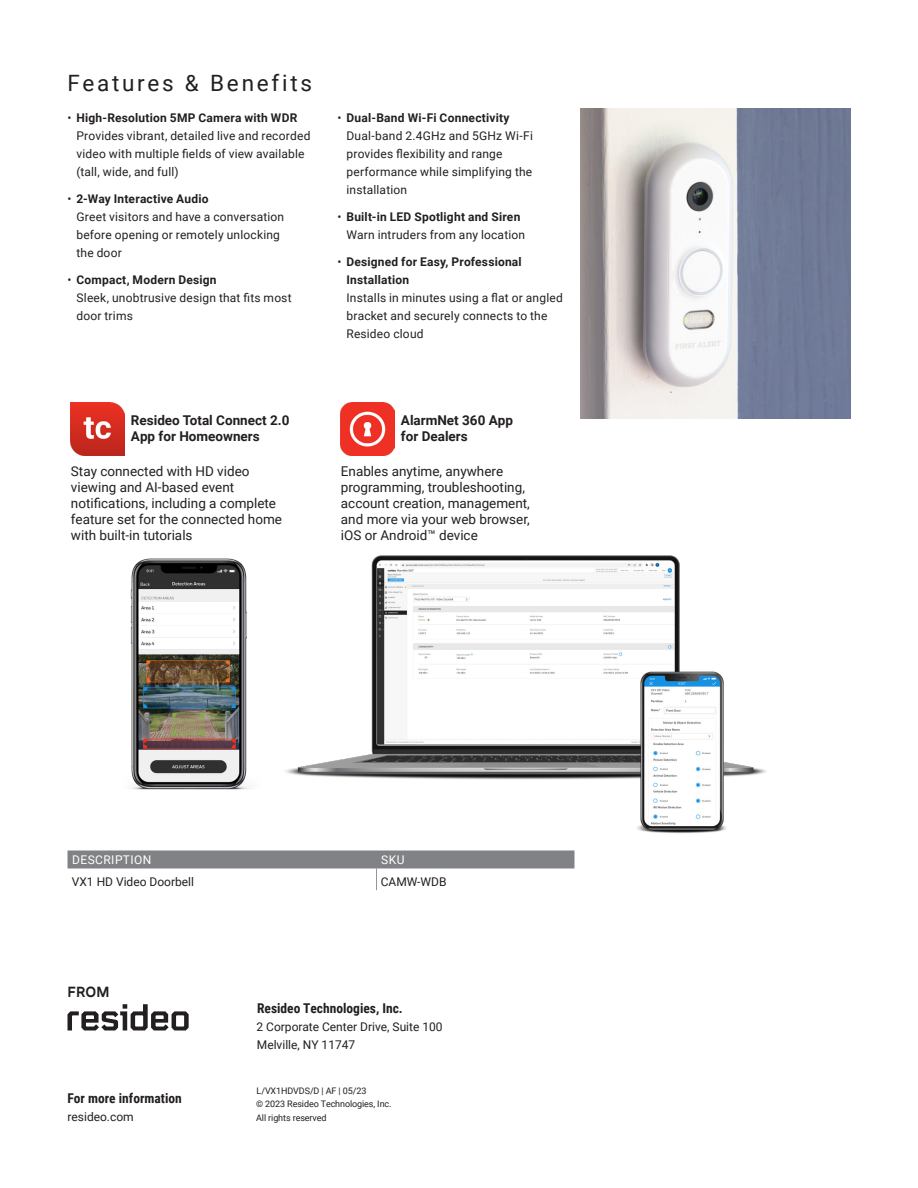
<style>
.page{position:relative;width:918px;height:1188px;background:#fff}
.page>*{position:absolute;margin:0;border:0;box-sizing:border-box;transform-origin:0 0}
.Datasheet__Sidebar_H{font:22.5px "Roboto";letter-spacing:.12em;color:#231f20}
.t1{font:14.55px "Roboto Flex";color:#231f20}
.t2{font:13.5px/16.2px "Roboto";color:#231f20}
.t3{font:700 13.5px/16.2px "Roboto";color:#231f20}
.Cover__Address_Block{font:700 13.5px "Roboto Condensed";color:#231f20}
.Cover__Address_Block-2{font:12px/18px "Roboto";letter-spacing:.015em;color:#231f20}
.Table__Body{font:12px "Roboto";color:#231f20}
.Table__Header__All_C{font:12px "Roboto";letter-spacing:.035em;color:#fff}
.Cover__Copyright{font:9px "Roboto";letter-spacing:-.01em;color:#231f20}
.s1{font-weight:700}
</style>
<div class="page">
<img style="left:285px;top:555px;width:481px;height:279px">
<img style="left:70px;top:402px;width:54px;height:54px">
<img style="left:340px;top:402px;width:54px;height:54px">
<svg style="left:68px;top:850px;width:506px;height:40px"></svg>
<img style="left:580px;top:109px;width:270px;height:309px">
<img style="left:130px;top:558px;width:120px;height:232px">
<svg style="left:68px;top:1004px;width:121px;height:26px"></svg>
<p class="Datasheet__Sidebar_H" style="left:68px;top:67px;width:246px">Features &amp; Benefits</p>
<p class="Cover__Address_Block-2" style="left:76px;top:108px;width:236px;text-indent:-9px">• <span class="s1">High-Resolution 5MP Camera with WDR </span>Provides vibrant, detailed live and recorded video with multiple fields of view available (tall, wide, and full)</p>
<p class="Cover__Address_Block-2" style="left:76px;top:189px;width:209px;text-indent:-9px">• <span class="s1">2-Way Interactive Audio<br></span>Greet visitors and have a conversation before opening or remotely unlocking the door</p>
<p class="Cover__Address_Block-2" style="left:76px;top:270px;width:217px;text-indent:-9px">• <span class="s1">Compact, Modern Design<br></span>Sleek, unobtrusive design that fits most door trims</p>
<p class="Cover__Address_Block-2" style="left:346px;top:108px;width:188px;text-indent:-9px">• <span class="s1">Dual-Band Wi-Fi Connectivity<br></span>Dual-band 2.4GHz and 5GHz Wi‑Fi provides flexibility and range performance while simplifying the installation</p>
<p class="Cover__Address_Block-2" style="left:346px;top:207px;width:180px;text-indent:-9px">• <span class="s1">Built-in LED Spotlight and Siren<br></span>Warn intruders from any location</p>
<p class="Cover__Address_Block-2" style="left:346px;top:252px;width:218px;text-indent:-9px">• <span class="s1">Designed for Easy, Professional<br>Installation<br></span>Installs in minutes using a flat or angled bracket and securely connects to the<br>Resideo cloud</p>
<p class="t3" style="left:131px;top:412px;width:160px">Resideo Total Connect 2.0<br>App for Homeowners</p>
<p class="t2" style="left:71px;top:462px;width:213px">Stay connected with HD video viewing and AI-based event notifications, including a complete feature set for the connected home with built-in tutorials</p>
<p class="t3" style="left:401px;top:412px;width:114px">AlarmNet 360 App for Dealers</p>
<p class="t2" style="left:341px;top:462px;width:190px">Enables anytime, anywhere programming, troubleshooting, account creation, management, and more via your web browser, iOS or Android™ device</p>
<p class="Table__Header__All_C" style="left:72px;top:851px;width:81px">DESCRIPTION</p>
<p class="Table__Header__All_C" style="left:381px;top:851px;width:25px">SKU</p>
<p class="Table__Body" style="left:72px;top:873px;width:124px">VX1 HD Video Doorbell</p>
<p class="Table__Body" style="left:381px;top:873px;width:67px">CAMW-WDB</p>
<p class="t1" style="left:68px;top:980px;width:44px">FROM</p>
<p class="Cover__Address_Block" style="left:68px;top:1088px;width:116px">For more information</p>
<p class="Cover__Address_Block-2" style="left:68px;top:1107px;width:68px">resideo.com</p>
<p class="Cover__Address_Block" style="left:257px;top:998px;width:147px">Resideo Technologies, Inc.</p>
<p class="Cover__Address_Block-2" style="left:257px;top:1017px;width:188px">2 Corporate Center Drive, Suite 100</p>
<p class="Cover__Address_Block-2" style="left:257px;top:1035px;width:100px">Melville, NY 11747</p>
<p class="Cover__Copyright" style="left:257px;top:1084px;width:111px">L/VX1HDVDS/D | AF | 05/23</p>
<p class="Cover__Copyright" style="left:256px;top:1097px;width:137px">© 2023 Resideo Technologies, Inc.</p>
<p class="Cover__Copyright" style="left:256px;top:1111px;width:72px">All rights reserved</p>
</div>
